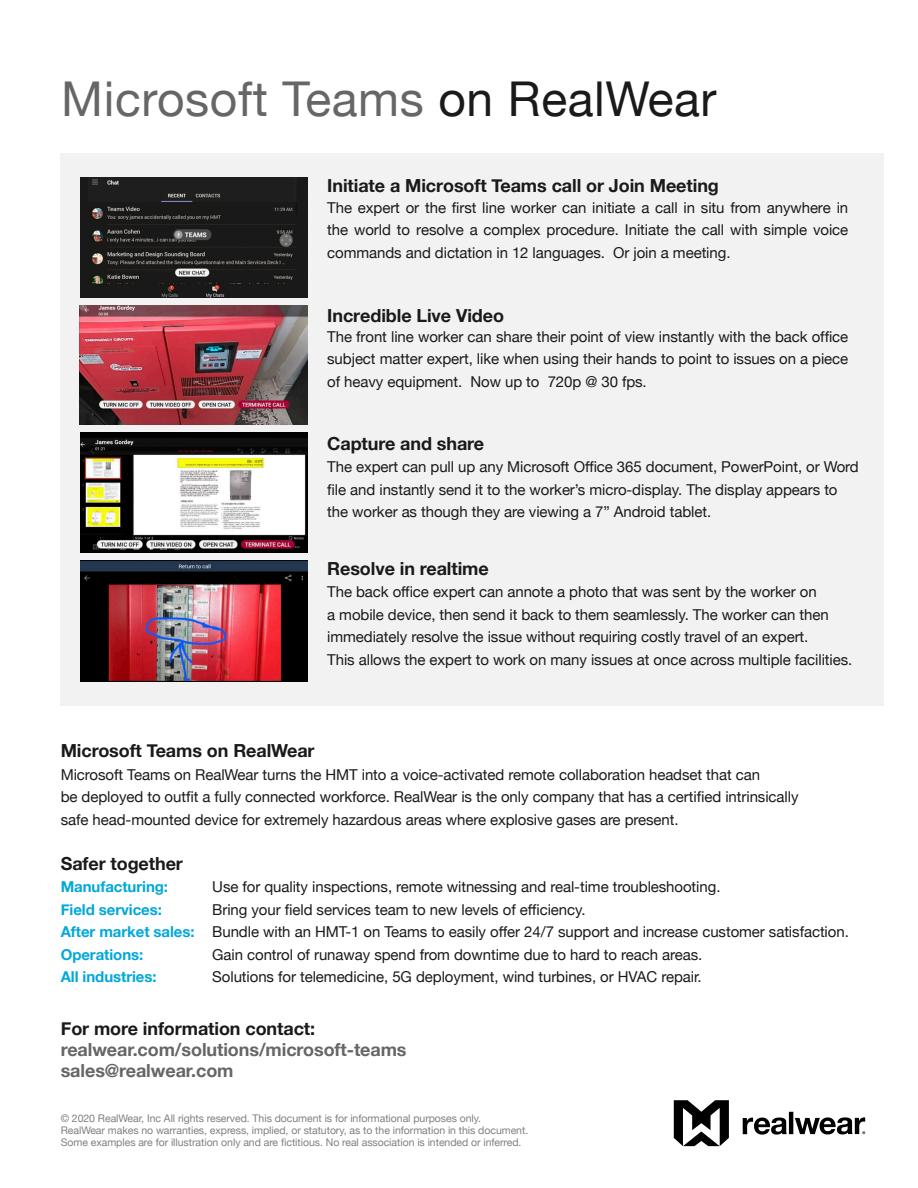
<style>
.page{position:relative;width:918px;height:1188px;background:#fff}
.page>*{position:absolute;margin:0;border:0;box-sizing:border-box;transform-origin:0 0}
.t1{font:48px "Helvetica Neue";letter-spacing:.015em;color:#666}
.t2{font:700 18px "Helvetica Neue";letter-spacing:-.005em;color:#1a1a1a}
.t3{font:700 18px/21px "Helvetica Neue";letter-spacing:-.005em;color:#666}
.t4{font:15px/22.5px "Helvetica Neue";letter-spacing:-.005em;color:#1a1a1a}
.t5{font:700 15px "Helvetica Neue";letter-spacing:-.005em;color:#00a8da}
.t6{font:10.5px/12px "Helvetica Neue";letter-spacing:-.005em;color:#808080}
.s1{color:#1a1a1a}
.s2{font-weight:700;color:#00a8da}
</style>
<div class="page">
<svg style="left:743px;top:1118px;width:44px;height:17px"></svg>
<hr style="left:789px;top:1112px;width:4px;height:22px;background:#000">
<svg style="left:795px;top:1117px;width:70px;height:18px"></svg>
<svg style="left:674px;top:1100px;width:55px;height:46px"></svg>
<div style="left:61px;top:153px;width:823px;height:553px;background:#f1f2f1"></div>
<img style="left:80px;top:177px;width:228px;height:121px">
<img style="left:80px;top:306px;width:227px;height:119px">
<img style="left:80px;top:433px;width:228px;height:120px">
<img style="left:80px;top:561px;width:228px;height:121px">
<p class="t1" style="left:61px;top:64px;width:657px">Microsoft Teams <span class="s1">on RealWear</span></p>
<p class="t2" style="left:327px;top:172px;width:393px">Initiate a Microsoft Teams call or Join Meeting</p>
<p class="t4" style="left:327px;top:197px;width:523px;text-align:justify">The expert or the first line worker can initiate a call in situ from anywhere in the world to resolve a complex procedure. Initiate the call with simple voice commands and dictation in 12 languages. Or join a meeting.</p>
<p class="t2" style="left:327px;top:301px;width:178px">Incredible Live Video</p>
<p class="t4" style="left:327px;top:326px;width:523px;text-align:justify">The front line worker can share their point of view instantly with the back office subject matter expert, like when using their hands to point to issues on a piece of heavy equipment. Now up to 720p @ 30 fps.</p>
<p class="t2" style="left:327px;top:429px;width:158px">Capture and share</p>
<p class="t4" style="left:327px;top:456px;width:533px">The expert can pull up any Microsoft Office 365 document, PowerPoint, or Word file and instantly send it to the worker’s micro-display. The display appears to the worker as though they are viewing a 7” Android tablet.</p>
<p class="t2" style="left:327px;top:554px;width:163px">Resolve in realtime</p>
<p class="t4" style="left:327px;top:582px;width:527px">The back office expert can annote a photo that was sent by the worker on<br>a mobile device, then send it back to them seamlessly. The worker can then immediately resolve the issue without requiring costly travel of an expert.<br>This allows the expert to work on many issues at once across multiple facilities.</p>
<p class="t2" style="left:61px;top:737px;width:255px">Microsoft Teams on RealWear</p>
<p class="t4" style="left:61px;top:764px;width:739px">Microsoft Teams on RealWear turns the HMT into a voice-activated remote collaboration headset that can<br>be deployed to outfit a fully connected workforce. RealWear is the only company that has a certified intrinsically safe head-mounted device for extremely hazardous areas where explosive gases are present.</p>
<p class="t2" style="left:61px;top:849px;width:124px">Safer together</p>
<p class="t5" style="left:61px;top:875px;width:109px">Manufacturing:</p>
<p class="t4" style="left:212px;top:877px;width:510px">Use for quality inspections, remote witnessing and real-time troubleshooting.</p>
<p class="t5" style="left:61px;top:898px;width:103px">Field services:</p>
<p class="t4" style="left:212px;top:899px;width:375px">Bring your field services team to new levels of efficiency.</p>
<p class="t4" style="left:61px;top:922px;width:790px"><span class="s2">After market sales:</span> Bundle with an HMT-1 on Teams to easily offer 24/7 support and increase customer satisfaction.</p>
<p class="t5" style="left:61px;top:943px;width:84px">Operations:</p>
<p class="t4" style="left:212px;top:944px;width:492px">Gain control of runaway spend from downtime due to hard to reach areas.</p>
<p class="t5" style="left:61px;top:965px;width:97px">All industries:</p>
<p class="t4" style="left:212px;top:967px;width:491px">Solutions for telemedicine, 5G deployment, wind turbines, or HVAC repair.</p>
<p class="t3" style="left:61px;top:1019px;width:347px"><span class="s1">For more information contact: </span>realwear.com/solutions/microsoft-teams sales@realwear.com</p>
<p class="t6" style="left:61px;top:1113px;width:469px">© 2020 RealWear, Inc All rights reserved. This document is for informational purposes only.<br>RealWear makes no warranties, express, implied, or statutory, as to the information in this document.<br>Some examples are for illustration only and are fictitious. No real association is intended or inferred.</p>
</div>
